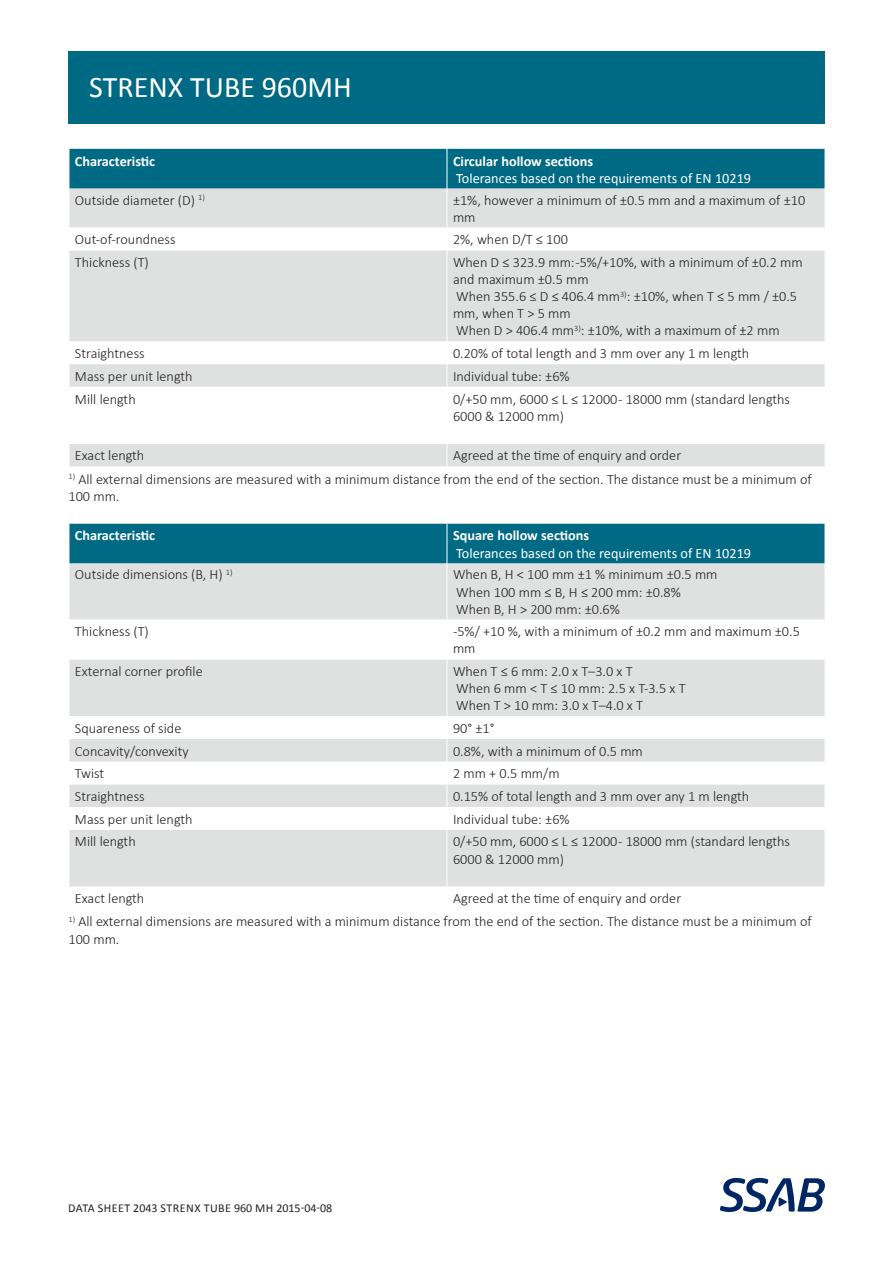
<style>
.page{position:relative;width:893px;height:1263px;background:#fff}
.page>*{position:absolute;margin:0;border:0;box-sizing:border-box;transform-origin:0 0}
.t1{font:30px "Calibri";color:#fff}
.SSAB_Table_cell{font:300 14.25px/17.1px "Calibri";color:#231f20}
.SSAB_text_HermesFB_T{font:300 14.25px/17.1px "Calibri";color:#231f20}
.SSAB_table_header_ne{font:14.25px "Calibri";color:#fff}
.SSAB_table_header_ne-2{font:700 14.25px "Calibri";color:#fff}
.t2{font:12px "Calibri";letter-spacing:.01em;color:#231f20}
</style>
<div class="page">
<svg style="left:720px;top:1178px;width:105px;height:34px"></svg>
<div style="left:68px;top:51px;width:757px;height:73px;background:#006983"></div>
<div style="left:70px;top:149px;width:755px;height:40px;background:#006983"></div>
<div style="left:70px;top:189px;width:755px;height:277px;background:#dfe0e0"></div>
<svg style="left:70px;top:228px;width:755px;height:216px;fill:#dfe0e0"></svg>
<hr style="left:447px;top:149px;width:1px;height:40px;background:#fff">
<hr style="left:447px;top:189px;width:1px;height:39px;background:#fff">
<svg style="left:447px;top:228px;width:1px;height:22px"></svg>
<hr style="left:447px;top:250px;width:1px;height:91px;background:#fff">
<svg style="left:69px;top:364px;width:1px;height:23px"></svg>
<svg style="left:447px;top:341px;width:1px;height:46px"></svg>
<hr style="left:447px;top:387px;width:1px;height:57px;background:#fff">
<svg style="left:69px;top:444px;width:1px;height:22px"></svg>
<svg style="left:447px;top:444px;width:1px;height:22px"></svg>
<div style="left:70px;top:524px;width:755px;height:39px;background:#006983"></div>
<div style="left:70px;top:563px;width:755px;height:57px;background:#dfe0e0"></div>
<svg style="left:70px;top:660px;width:755px;height:227px;fill:#dfe0e0"></svg>
<hr style="left:447px;top:524px;width:1px;height:39px;background:#fff">
<hr style="left:447px;top:563px;width:1px;height:57px;background:#fff">
<hr style="left:447px;top:659px;width:1px;height:57px;background:#fff">
<svg style="left:69px;top:739px;width:1px;height:68px"></svg>
<svg style="left:447px;top:716px;width:1px;height:114px"></svg>
<hr style="left:447px;top:830px;width:1px;height:57px;background:#fff">
<h1 class="t1" style="left:89px;top:66px;width:264px">STRENX TUBE 960MH</h1>
<p class="SSAB_table_header_ne-2" style="left:75px;top:151px;width:82px">Characteristic</p>
<p class="SSAB_table_header_ne-2" style="left:453px;top:151px;width:142px">Circular hollow sections</p>
<p class="SSAB_table_header_ne" style="left:456px;top:168px;width:296px">Tolerances based on the requirements of EN 10219</p>
<p class="SSAB_Table_cell" style="left:75px;top:191px;width:132px">Outside diameter (D) <sup>1)</sup></p>
<p class="SSAB_Table_cell" style="left:453px;top:191px;width:354px">±1%, however a minimum of ±0.5 mm and a maximum of ±10 mm</p>
<p class="SSAB_Table_cell" style="left:75px;top:231px;width:102px">Out-of-roundness</p>
<p class="SSAB_Table_cell" style="left:453px;top:231px;width:116px">2%, when D/T ≤ 100</p>
<p class="SSAB_Table_cell" style="left:75px;top:254px;width:75px">Thickness (T)</p>
<p class="SSAB_Table_cell" style="left:453px;top:254px;width:351px">When D ≤ 323.9 mm: -5%/+10%, with a minimum of ±0.2 mm and maximum ±0.5 mm</p>
<p class="SSAB_Table_cell" style="left:453px;top:288px;width:346px">When 355.6 ≤ D ≤ 406.4 mm<sup>3)</sup>: ±10%, when T ≤ 5 mm / ±0.5 mm, when T &gt; 5 mm</p>
<p class="SSAB_Table_cell" style="left:456px;top:322px;width:325px">When D &gt; 406.4 mm<sup>3)</sup>: ±10%, with a maximum of ±2 mm</p>
<p class="SSAB_Table_cell" style="left:75px;top:345px;width:71px">Straightness</p>
<p class="SSAB_Table_cell" style="left:453px;top:345px;width:298px">0.20% of total length and 3 mm over any 1 m length</p>
<p class="SSAB_Table_cell" style="left:75px;top:367px;width:119px">Mass per unit length</p>
<p class="SSAB_Table_cell" style="left:453px;top:367px;width:118px">Individual tube: ±6%</p>
<p class="SSAB_Table_cell" style="left:75px;top:390px;width:62px">Mill length</p>
<p class="SSAB_Table_cell" style="left:453px;top:390px;width:339px">0/+50 mm, 6000 ≤ L ≤ 12000 - 18000 mm (standard lengths<br>6000 &amp; 12000 mm)</p>
<p class="SSAB_Table_cell" style="left:75px;top:447px;width:71px">Exact length</p>
<p class="SSAB_Table_cell" style="left:453px;top:447px;width:230px">Agreed at the time of enquiry and order</p>
<p class="SSAB_text_HermesFB_T" style="left:69px;top:470px;width:745px"><sup>1)</sup> All external dimensions are measured with a minimum distance from the end of the section. The distance must be a minimum of<br>100 mm.</p>
<p class="SSAB_table_header_ne-2" style="left:75px;top:526px;width:82px">Characteristic</p>
<p class="SSAB_table_header_ne-2" style="left:453px;top:526px;width:138px">Square hollow sections</p>
<p class="SSAB_table_header_ne" style="left:456px;top:543px;width:296px">Tolerances based on the requirements of EN 10219</p>
<p class="SSAB_Table_cell" style="left:75px;top:566px;width:159px">Outside dimensions (B, H) <sup>1)</sup></p>
<p class="SSAB_Table_cell" style="left:453px;top:566px;width:266px">When B, H &lt; 100 mm ±1 % minimum ±0.5 mm</p>
<p class="SSAB_Table_cell" style="left:456px;top:583px;width:226px">When 100 mm ≤ B, H ≤ 200 mm: ±0.8%</p>
<p class="SSAB_Table_cell" style="left:456px;top:600px;width:165px">When B, H &gt; 200 mm: ±0.6%</p>
<p class="SSAB_Table_cell" style="left:75px;top:623px;width:75px">Thickness (T)</p>
<p class="SSAB_Table_cell" style="left:453px;top:623px;width:348px">-5%/ +10 %, with a minimum of ±0.2 mm and maximum ±0.5 mm</p>
<p class="SSAB_Table_cell" style="left:75px;top:663px;width:129px">External corner profile</p>
<p class="SSAB_Table_cell" style="left:453px;top:663px;width:181px">When T ≤ 6 mm: 2.0 x T–3.0 x T</p>
<p class="SSAB_Table_cell" style="left:456px;top:680px;width:231px">When 6 mm &lt; T ≤ 10 mm: 2.5 x T-3.5 x T</p>
<p class="SSAB_Table_cell" style="left:456px;top:697px;width:188px">When T &gt; 10 mm: 3.0 x T–4.0 x T</p>
<p class="SSAB_Table_cell" style="left:75px;top:720px;width:108px">Squareness of side</p>
<p class="SSAB_Table_cell" style="left:453px;top:720px;width:43px">90° ±1°</p>
<p class="SSAB_Table_cell" style="left:75px;top:742px;width:115px">Concavity/convexity</p>
<p class="SSAB_Table_cell" style="left:453px;top:742px;width:191px">0.8%, with a minimum of 0.5 mm</p>
<p class="SSAB_Table_cell" style="left:75px;top:765px;width:31px">Twist</p>
<p class="SSAB_Table_cell" style="left:453px;top:765px;width:108px">2 mm + 0.5 mm/m</p>
<p class="SSAB_Table_cell" style="left:75px;top:788px;width:71px">Straightness</p>
<p class="SSAB_Table_cell" style="left:453px;top:788px;width:298px">0.15% of total length and 3 mm over any 1 m length</p>
<p class="SSAB_Table_cell" style="left:75px;top:810px;width:119px">Mass per unit length</p>
<p class="SSAB_Table_cell" style="left:453px;top:810px;width:118px">Individual tube: ±6%</p>
<p class="SSAB_Table_cell" style="left:75px;top:833px;width:62px">Mill length</p>
<p class="SSAB_Table_cell" style="left:453px;top:833px;width:339px">0/+50 mm, 6000 ≤ L ≤ 12000 - 18000 mm (standard lengths<br>6000 &amp; 12000 mm)</p>
<p class="SSAB_Table_cell" style="left:75px;top:890px;width:71px">Exact length</p>
<p class="SSAB_Table_cell" style="left:453px;top:890px;width:230px">Agreed at the time of enquiry and order</p>
<p class="SSAB_text_HermesFB_T" style="left:69px;top:913px;width:745px"><sup>1)</sup> All external dimensions are measured with a minimum distance from the end of the section. The distance must be a minimum of<br>100 mm.</p>
<p class="t2" style="left:68px;top:1199px;width:266px">Data sheet 2043 Strenx Tube 960 MH 2015-04-08</p>
</div>
